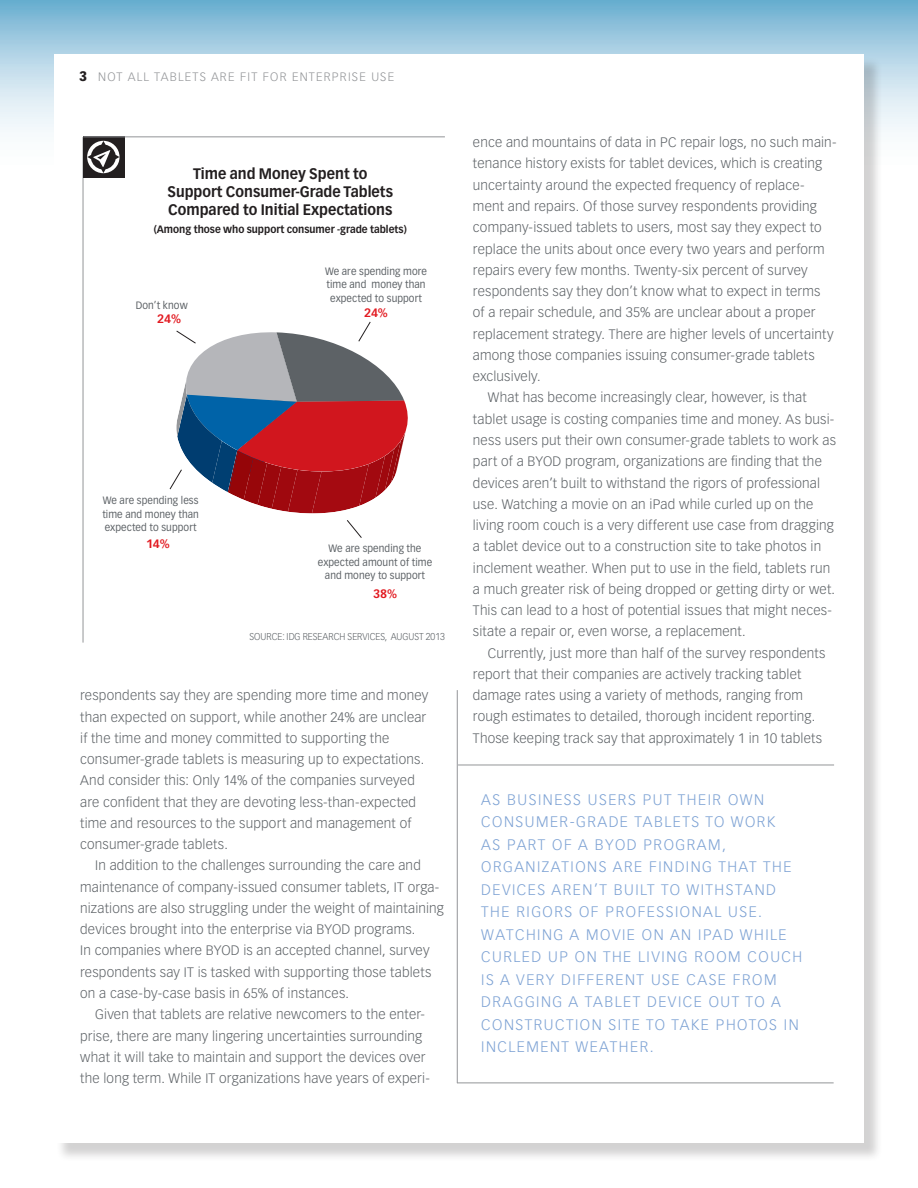
<style>
.page{position:relative;width:918px;height:1188px;background:#fff}
.page>*{position:absolute;margin:0;border:0;box-sizing:border-box;transform-origin:0 0}
.t1{font:300 15px/22.5px "Vectora LH";letter-spacing:.1em;color:#7da2d4}
.Chart_head{font:700 15px/18px "Vectora LH";color:#231f20;text-align:center;scale:.94 1}
.t2{font:300 13.5px/21.3px "Vectora LH";letter-spacing:.015em;color:#5d6266}
.t3{font:300 12px "Vectora LH";letter-spacing:.1em;color:#939598}
.t4{font:700 12px "Vectora LH";color:#e21a21}
.Chart_text{font:10.5px/13.5px "Vectora LH";letter-spacing:.01em;color:#5d6266;text-align:center;scale:.94 1}
.Chart_head-2{font:700 10.5px "Vectora LH";color:#231f20;scale:.94 1}
.Source{font:300 9.75px "Vectora LH";color:#5d6266;scale:.94 1}
.s1{font-weight:900;font-size:13.5px;color:#231f20}
</style>
<div class="page">
<svg style="left:0;top:0;width:918px;height:132px;background:#96c5dd"></svg>
<div style="left:56px;top:56px;width:827px;height:1106px;background:#231f20;opacity:.2"></div>
<div style="left:54px;top:54px;width:810px;height:1089px;background:#fff"></div>
<hr style="left:457px;top:690px;width:1px;height:393px;background:#939598">
<hr style="left:83px;top:137px;width:1px;height:506px;background:#939598">
<div style="left:83px;top:137px;width:42px;height:41px;background:#231f20"></div>
<svg style="left:87px;top:141px;width:33px;height:32px"></svg>
<hr style="left:83px;top:137px;width:362px;height:1px;background:#939598">
<svg style="left:347px;top:520px;width:15px;height:18px"></svg>
<svg style="left:169px;top:321px;width:239px;height:192px"></svg>
<hr style="left:458px;top:765px;width:376px;height:1px;background:#939598">
<hr style="left:457px;top:1083px;width:377px;height:1px;background:#939598">
<p class="t3" style="left:79px;top:70px;width:316px"><span class="s1">3</span> NOT ALL TABLETS ARE FIT FOR ENTERPRISE USE</p>
<p class="Chart_head" style="left:168px;top:165px;width:241px">Time and Money Spent to<br>Support Consumer-Grade Tablets<br>Compared to Initial Expectations</p>
<p class="Chart_head-2" style="left:154px;top:223px;width:271px">(Among those who support consumer -grade tablets)</p>
<p class="Chart_text" style="left:136px;top:298px;width:57px">Don’t know</p>
<p class="t4" style="left:157px;top:312px;width:25px">24%</p>
<p class="Chart_text" style="left:325px;top:264px;width:110px">We are spending more time and money than expected to support</p>
<p class="t4" style="left:364px;top:306px;width:25px">24%</p>
<p class="Chart_text" style="left:102px;top:494px;width:104px;text-align:justify">We are spending less time and money than expected to support</p>
<p class="t4" style="left:146px;top:537px;width:25px">14%</p>
<p class="Chart_text" style="left:318px;top:542px;width:123px">We are spending the expected amount of time and money to support</p>
<p class="t4" style="left:373px;top:587px;width:26px">38%</p>
<p class="Source" style="left:250px;top:631px;width:209px">SOURCE: IDG RESEARCH SERVICES, AUGUST 2013</p>
<p class="t2" style="left:80px;top:685px;width:350px">respondents say they are spending more time and money than expected on support, while another 24% are unclear if the time and money committed to supporting the consumer-grade tablets is measuring up to expectations.<br>And consider this: Only 14% of the companies surveyed are confident that they are devoting less-than-expected time and resources to the support and management of consumer-grade tablets.</p>
<p class="t2" style="left:80px;top:855px;width:365px;text-indent:15px">In addition to the challenges surrounding the care and maintenance of company-issued consumer tablets, IT orga&shy;nizations are also struggling under the weight of maintaining devices brought into the enterprise via BYOD programs.<br>In companies where BYOD is an accepted channel, survey respondents say IT is tasked with supporting those tablets on a case-by-case basis in 65% of instances.</p>
<p class="t2" style="left:80px;top:1004px;width:351px;text-indent:15px">Given that tablets are relative newcomers to the enter&shy;prise, there are many lingering uncertainties surrounding what it will take to maintain and support the devices over the long term. While IT organizations have years of experi-</p>
<p class="t2" style="left:473px;top:132px;width:365px">ence and mountains of data in PC repair logs, no such main&shy;tenance history exists for tablet devices, which is creating uncertainty around the expected frequency of replace&shy;ment and repairs. Of those survey respondents providing company-issued tablets to users, most say they expect to replace the units about once every two years and perform repairs every few months. Twenty-six percent of survey respondents say they don’t know what to expect in terms<br>of a repair schedule, and 35% are unclear about a proper replacement strategy. There are higher levels of uncertainty among those companies issuing consumer-grade tablets exclusively.</p>
<p class="t2" style="left:473px;top:387px;width:365px;text-indent:15px">What has become increasingly clear, however, is that tablet usage is costing companies time and money. As busi&shy;ness users put their own consumer-grade tablets to work as part of a BYOD program, organizations are finding that the devices aren’t built to withstand the rigors of professional use. Watching a movie on an iPad while curled up on the living room couch is a very different use case from dragging a tablet device out to a construction site to take photos in inclement weather. When put to use in the field, tablets run a much greater risk of being dropped or getting dirty or wet.<br>This can lead to a host of potential issues that might neces&shy;sitate a repair or, even worse, a replacement.</p>
<p class="t2" style="left:473px;top:642px;width:354px;text-indent:15px">Currently, just more than half of the survey respondents report that their companies are actively tracking tablet damage rates using a variety of methods, ranging from rough estimates to detailed, thorough incident reporting.<br>Those keeping track say that approximately 1 in 10 tablets</p>
<p class="t1" style="left:481px;top:789px;width:323px">AS BUSINESS USERS PUT THEIR OWN<br>CONSUMER-GRADE TABLETS TO WORK<br>AS PART OF A BYOD PROGRAM,<br>ORGANIZATIONS ARE FINDING THAT THE<br>DEVICES AREN’T BUILT TO WITHSTAND<br>THE RIGORS OF PROFESSIONAL USE.<br>WATCHING A MOVIE ON AN IPAD WHILE<br>CURLED UP ON THE LIVING ROOM COUCH<br>IS A VERY DIFFERENT USE CASE FROM<br>DRAGGING A TABLET DEVICE OUT TO A<br>CONSTRUCTION SITE TO TAKE PHOTOS IN<br>INCLEMENT WEATHER.</p>
</div>
